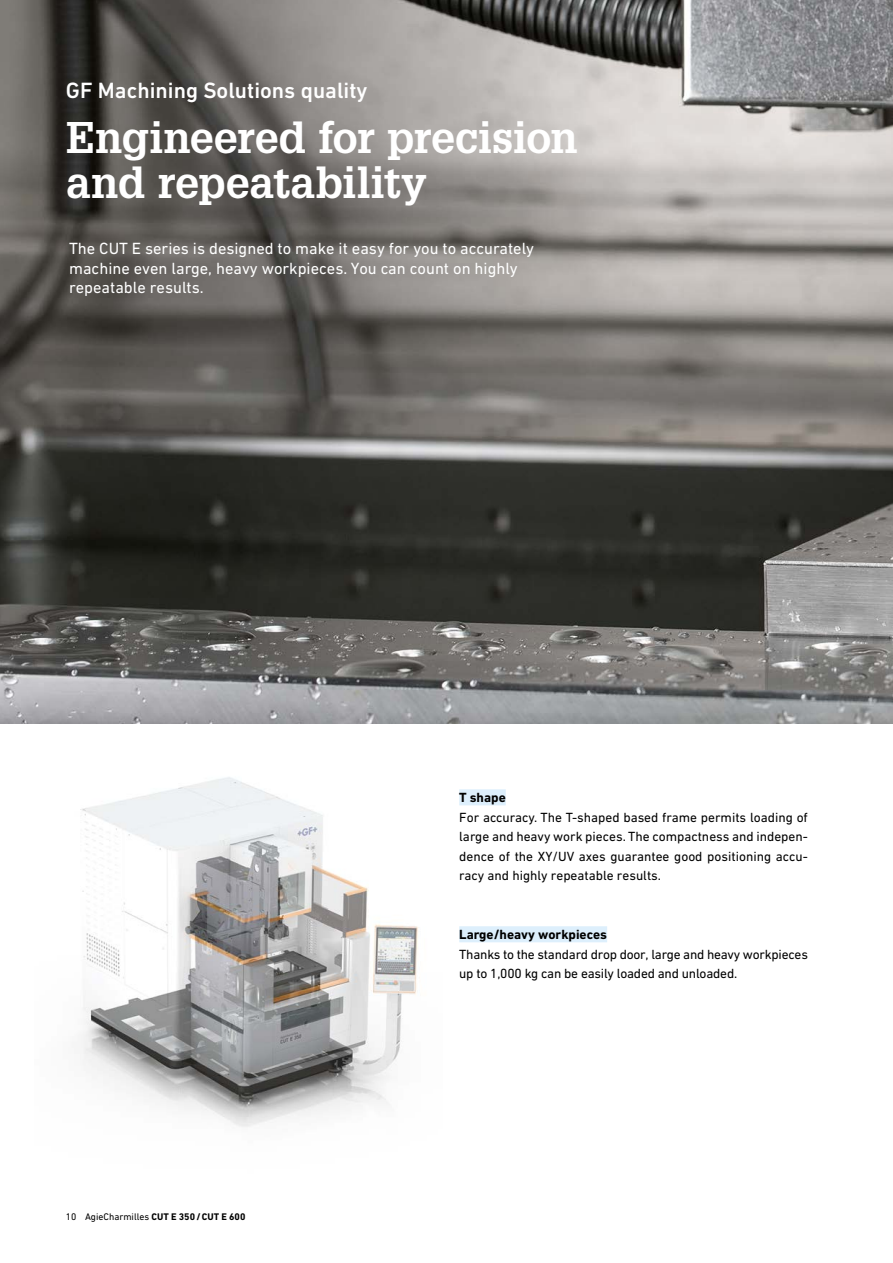
<style>
.page{position:relative;width:893px;height:1263px;background:#fff}
.page>*{position:absolute;margin:0;border:0;box-sizing:border-box;transform-origin:0 0}
.t1{font:700 43.35px/45.2px "Glypha LT Pro";letter-spacing:-.005em;color:#fff}
.t2{font:500 22.5px "DIN Next W1 G";color:#fff}
.t3{font:16.5px/19.5px "DIN Next W1 G";color:#fff}
.t4{font:13.5px/19.5px "DIN Next W1 G";letter-spacing:-.015em;color:#000}
.t5{font:700 13.5px "DIN Next W1 G";color:#000}
.t6{font:9.75px "DIN Next W1 G";color:#000}
.s1{font-weight:700}
</style>
<div class="page">
<img style="left:0;top:0;width:893px;height:724px">
<img style="left:80px;top:777px;width:338px;height:350px">
<div style="left:459px;top:926px;width:148px;height:16px;background:#ddeffc"></div>
<div style="left:459px;top:789px;width:47px;height:16px;background:#ddeffc"></div>
<h2 class="t2" style="left:66px;top:77px;width:303px">GF Machining Solutions quality</h2>
<h1 class="t1" style="left:66px;top:114px;width:513px">Engineered for precision and repeatability</h1>
<p class="t3" style="left:69px;top:239px;width:466px">The CUT E series is designed to make it easy for you to accurately machine even large, heavy workpieces. You can count on highly repeatable results.</p>
<p class="t5" style="left:459px;top:789px;width:48px">T shape</p>
<p class="t4" style="left:459px;top:807px;width:350px;text-align:justify">For accuracy. The T-shaped based frame permits loading of large and heavy work pieces. The compactness and indepen&shy;dence of the XY/UV axes guarantee good positioning accu&shy;racy and highly repeatable results.</p>
<p class="t6" style="left:66px;top:1211px;width:181px">10 AgieCharmilles <span class="s1">CUT E 350/CUT E 600</span></p>
<p class="t5" style="left:459px;top:926px;width:149px">Large/heavy workpieces</p>
<p class="t4" style="left:459px;top:944px;width:350px">Thanks to the standard drop door, large and heavy workpieces up to 1,000 kg can be easily loaded and unloaded.</p>
</div>
